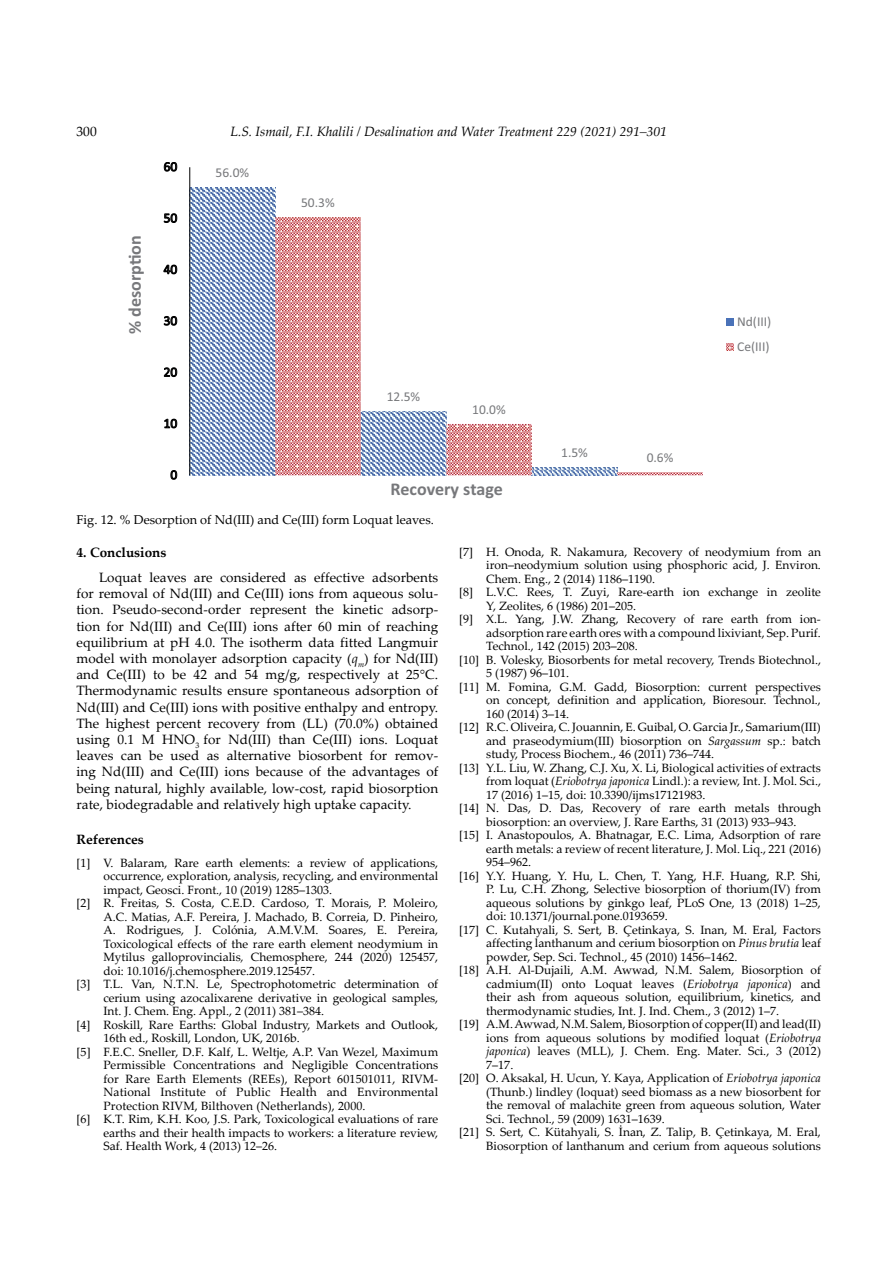
<style>
.page{position:relative;width:893px;height:1263px;background:#fff}
.page>*{position:absolute;margin:0;border:0;box-sizing:border-box;transform-origin:0 0}
.t1{font:700 18px "Calibri";color:#77787b}
.t2{font:13.5px/16.2px "Palatino Linotype";letter-spacing:.005em;color:#000;text-align:justify}
.t3{font:italic 13.5px "Palatino Linotype";color:#000}
.t4{font:13.5px/25.3px "Calibri";color:#77787b}
.t5{font:700 13.5px "Palatino Linotype";color:#000}
.t6{font:12.75px "Palatino Linotype";color:#000}
.t7{font:12px "Palatino Linotype";color:#000}
.s1{font-style:italic}
</style>
<div class="page">
<svg style="left:190px;top:188px;width:85px;height:287px"></svg>
<svg style="left:275px;top:217px;width:428px;height:258px"></svg>
<hr style="left:189px;top:167px;width:1px;height:308px;background:#000">
<svg style="left:170px;top:470px;width:7px;height:10px"></svg>
<svg style="left:164px;top:418px;width:13px;height:11px"></svg>
<svg style="left:164px;top:367px;width:13px;height:10px"></svg>
<svg style="left:164px;top:316px;width:13px;height:10px"></svg>
<svg style="left:163px;top:264px;width:14px;height:11px"></svg>
<svg style="left:163px;top:213px;width:14px;height:10px"></svg>
<svg style="left:164px;top:162px;width:13px;height:10px"></svg>
<div style="left:726px;top:318px;width:8px;height:8px;background:#4a72b8"></div>
<svg style="left:726px;top:343px;width:8px;height:8px"></svg>
<p class="t2" style="left:76px;top:123px;width:22px">300</p>
<p class="t3" style="left:231px;top:122px;width:438px">L.S. Ismail, F.I. Khalili / Desalination and Water Treatment 229 (2021) 291–301</p>
<h1 class="t1" style="left:123px;top:334px;width:100px;rotate:-90deg">% desorp on</h1>
<p class="t4" style="left:216px;top:160px;width:35px">56.0%</p>
<p class="t4" style="left:301px;top:190px;width:35px">50.3%</p>
<p class="t4" style="left:387px;top:384px;width:35px">12.5%</p>
<p class="t4" style="left:472px;top:397px;width:35px">10.0%</p>
<h1 class="t1" style="left:390px;top:477px;width:114px">Recovery stage</h1>
<p class="t6" style="left:76px;top:511px;width:359px">Fig. 12. % Desorption of Nd(III) and Ce(III) form Loquat leaves.</p>
<p class="t4" style="left:561px;top:440px;width:28px">1.5%</p>
<p class="t4" style="left:647px;top:445px;width:28px">0.6%</p>
<p class="t4" style="left:737px;top:309px;width:36px">Nd(III)<br>Ce(III)</p>
<p class="t5" style="left:76px;top:543px;width:91px">4. Conclusions</p>
<p class="t2" style="left:76px;top:569px;width:363px;text-indent:23px">Loquat leaves are considered as effective adsorbents for removal of Nd(III) and Ce(III) ions from aqueous solu&shy;tion. Pseudo-second-order represent the kinetic adsorp&shy;tion for Nd(III) and Ce(III) ions after 60 min of reaching equilibrium at pH 4.0. The isotherm data fitted Langmuir model with monolayer adsorption capacity (<span class="s1">q</span><sub>m</sub>) for Nd(III) and Ce(III) to be 42 and 54 mg/g, respectively at 25°C.<br>Thermodynamic results ensure spontaneous adsorption of Nd(III) and Ce(III) ions with positive enthalpy and entropy.<br>The highest percent recovery from (LL) (70.0%) obtained using 0.1 M HNO<sub>3</sub> for Nd(III) than Ce(III) ions. Loquat leaves can be used as alternative biosorbent for remov&shy;ing Nd(III) and Ce(III) ions because of the advantages of being natural, highly available, low-cost, rapid biosorption rate, biodegradable and relatively high uptake capacity.</p>
<p class="t5" style="left:76px;top:830px;width:69px">References</p>
<p class="t7" style="left:76px;top:854px;width:363px">[1] V. Balaram, Rare earth elements: a review of applications,</p>
<p class="t7" style="left:104px;top:867px;width:336px">occurrence, exploration, analysis, recycling, and environmental</p>
<p class="t7" style="left:104px;top:881px;width:230px">impact, Geosci. Front., 10 (2019) 1285–1303.</p>
<p class="t7" style="left:76px;top:894px;width:363px">[2] R. Freitas, S. Costa, C.E.D. Cardoso, T. Morais, P. Moleiro,</p>
<p class="t7" style="left:104px;top:908px;width:336px">A.C. Matias, A.F. Pereira, J. Machado, B. Correia, D. Pinheiro,</p>
<p class="t7" style="left:104px;top:921px;width:336px">A. Rodrigues, J. Colónia, A.M.V.M. Soares, E. Pereira,</p>
<p class="t7" style="left:104px;top:935px;width:336px">Toxicological effects of the rare earth element neodymium in</p>
<p class="t7" style="left:104px;top:948px;width:336px">Mytilus galloprovincialis<span class="s1">,</span> Chemosphere, 244 (2020) 125457,</p>
<p class="t7" style="left:104px;top:962px;width:213px">doi: 10.1016/j.chemosphere.2019.125457.</p>
<p class="t7" style="left:76px;top:975px;width:363px">[3] T.L. Van, N.T.N. Le, Spectrophotometric determination of</p>
<p class="t7" style="left:104px;top:989px;width:336px">cerium using azocalixarene derivative in geological samples,</p>
<p class="t7" style="left:104px;top:1002px;width:222px">Int. J. Chem. Eng. Appl., 2 (2011) 381–384.</p>
<p class="t7" style="left:76px;top:1016px;width:363px">[4] Roskill, Rare Earths: Global Industry, Markets and Outlook,</p>
<p class="t7" style="left:104px;top:1029px;width:198px">16th ed., Roskill, London, UK, 2016b.</p>
<p class="t7" style="left:76px;top:1043px;width:363px">[5] F.E.C. Sneller, D.F. Kalf, L. Weltje, A.P. Van Wezel, Maximum</p>
<p class="t7" style="left:104px;top:1056px;width:336px">Permissible Concentrations and Negligible Concentrations</p>
<p class="t7" style="left:104px;top:1070px;width:336px">for Rare Earth Elements (REEs), Report 601501011, RIVM-</p>
<p class="t7" style="left:104px;top:1083px;width:336px">National Institute of Public Health and Environmental</p>
<p class="t7" style="left:104px;top:1097px;width:264px">Protection RIVM, Bilthoven (Netherlands), 2000.</p>
<p class="t7" style="left:76px;top:1110px;width:363px">[6] K.T. Rim, K.H. Koo, J.S. Park, Toxicological evaluations of rare</p>
<p class="t7" style="left:104px;top:1124px;width:336px">earths and their health impacts to workers: a literature review,</p>
<p class="t7" style="left:104px;top:1137px;width:175px">Saf. Health Work, 4 (2013) 12–26.</p>
<p class="t7" style="left:459px;top:543px;width:363px">[7] H. Onoda, R. Nakamura, Recovery of neodymium from an</p>
<p class="t7" style="left:486px;top:557px;width:336px">iron–neodymium solution using phosphoric acid, J. Environ.</p>
<p class="t7" style="left:486px;top:570px;width:170px">Chem. Eng., 2 (2014) 1186–1190.</p>
<p class="t7" style="left:459px;top:584px;width:363px">[8] L.V.C. Rees, T. Zuyi, Rare-earth ion exchange in zeolite</p>
<p class="t7" style="left:486px;top:597px;width:152px">Y, Zeolites, 6 (1986) 201–205.</p>
<p class="t7" style="left:459px;top:611px;width:363px">[9] X.L. Yang, J.W. Zhang, Recovery of rare earth from ion-</p>
<p class="t7" style="left:486px;top:624px;width:336px">adsorption rare earth ores with a compound lixiviant, Sep. Purif.</p>
<p class="t7" style="left:486px;top:638px;width:153px">Technol., 142 (2015) 203–208.</p>
<p class="t7" style="left:459px;top:651px;width:363px">[10] B. Volesky, Biosorbents for metal recovery, Trends Biotechnol.,</p>
<p class="t7" style="left:486px;top:665px;width:84px">5 (1987) 96–101.</p>
<p class="t7" style="left:459px;top:678px;width:363px">[11] M. Fomina, G.M. Gadd, Biosorption: current perspectives</p>
<p class="t7" style="left:486px;top:692px;width:336px">on concept, definition and application, Bioresour. Technol.,</p>
<p class="t7" style="left:486px;top:705px;width:84px">160 (2014) 3–14.</p>
<p class="t7" style="left:459px;top:719px;width:363px">[12] R.C. Oliveira, C. Jouannin, E. Guibal, O. Garcia Jr., Samarium(III)</p>
<p class="t7" style="left:486px;top:732px;width:336px">and praseodymium(III) biosorption on <span class="s1">Sargassum</span> sp.: batch</p>
<p class="t7" style="left:486px;top:746px;width:229px">study, Process Biochem., 46 (2011) 736–744.</p>
<p class="t7" style="left:459px;top:759px;width:363px">[13] Y.L. Liu, W. Zhang, C.J. Xu, X. Li, Biological activities of extracts</p>
<p class="t7" style="left:486px;top:773px;width:336px">from loquat (<span class="s1">Eriobotrya japonica</span> Lindl.): a review, Int. J. Mol. Sci.,</p>
<p class="t7" style="left:486px;top:786px;width:221px">17 (2016) 1–15, doi: 10.3390/ijms17121983.</p>
<p class="t7" style="left:459px;top:800px;width:363px">[14] N. Das, D. Das, Recovery of rare earth metals through</p>
<p class="t7" style="left:486px;top:813px;width:312px">biosorption: an overview, J. Rare Earths, 31 (2013) 933–943.</p>
<p class="t7" style="left:459px;top:827px;width:363px">[15] I. Anastopoulos, A. Bhatnagar, E.C. Lima, Adsorption of rare</p>
<p class="t7" style="left:486px;top:840px;width:336px">earth metals: a review of recent literature, J. Mol. Liq., 221 (2016)</p>
<p class="t7" style="left:486px;top:854px;width:46px">954–962.</p>
<p class="t7" style="left:459px;top:867px;width:363px">[16] Y.Y. Huang, Y. Hu, L. Chen, T. Yang, H.F. Huang, R.P. Shi,</p>
<p class="t7" style="left:486px;top:881px;width:336px">P. Lu, C.H. Zhong, Selective biosorption of thorium(IV) from</p>
<p class="t7" style="left:486px;top:894px;width:336px">aqueous solutions by ginkgo leaf, PLoS One, 13 (2018) 1–25,</p>
<p class="t7" style="left:486px;top:908px;width:183px">doi: 10.1371/journal.pone.0193659.</p>
<p class="t7" style="left:459px;top:921px;width:363px">[17] C. Kutahyali, S. Sert, B. Çetinkaya, S. Inan, M. Eral, Factors</p>
<p class="t7" style="left:486px;top:935px;width:336px">affecting lanthanum and cerium biosorption on <span class="s1">Pinus brutia</span> leaf</p>
<p class="t7" style="left:486px;top:948px;width:253px">powder, Sep. Sci. Technol., 45 (2010) 1456–1462.</p>
<p class="t7" style="left:459px;top:962px;width:363px">[18] A.H. Al-Dujaili, A.M. Awwad, N.M. Salem, Biosorption of</p>
<p class="t7" style="left:486px;top:975px;width:336px">cadmium(II) onto Loquat leaves (<span class="s1">Eriobotrya japonica</span>) and</p>
<p class="t7" style="left:486px;top:989px;width:336px">their ash from aqueous solution, equilibrium, kinetics, and</p>
<p class="t7" style="left:486px;top:1002px;width:294px">thermodynamic studies, Int. J. Ind. Chem., 3 (2012) 1–7.</p>
<p class="t7" style="left:459px;top:1016px;width:363px">[19] A.M. Awwad, N.M. Salem, Biosorption of copper(II) and lead(II)</p>
<p class="t7" style="left:486px;top:1029px;width:336px">ions from aqueous solutions by modified loquat (<span class="s1">Eriobotrya</span></p>
<p class="t7" style="left:486px;top:1043px;width:336px"><span class="s1">japonica</span>) leaves (MLL), J. Chem. Eng. Mater. Sci., 3 (2012)</p>
<p class="t7" style="left:486px;top:1056px;width:29px">7–17.</p>
<p class="t7" style="left:459px;top:1070px;width:363px">[20] O. Aksakal, H. Ucun, Y. Kaya, Application of <span class="s1">Eriobotrya japonica</span></p>
<p class="t7" style="left:486px;top:1083px;width:336px">(Thunb.) lindley (loquat) seed biomass as a new biosorbent for</p>
<p class="t7" style="left:486px;top:1097px;width:336px">the removal of malachite green from aqueous solution, Water</p>
<p class="t7" style="left:486px;top:1110px;width:180px">Sci. Technol., 59 (2009) 1631–1639.</p>
<p class="t7" style="left:459px;top:1124px;width:363px">[21] S. Sert, C. Kütahyali, S. İnan, Z. Talip, B. Çetinkaya, M. Eral,</p>
<p class="t7" style="left:486px;top:1137px;width:336px">Biosorption of lanthanum and cerium from aqueous solutions</p>
</div>
